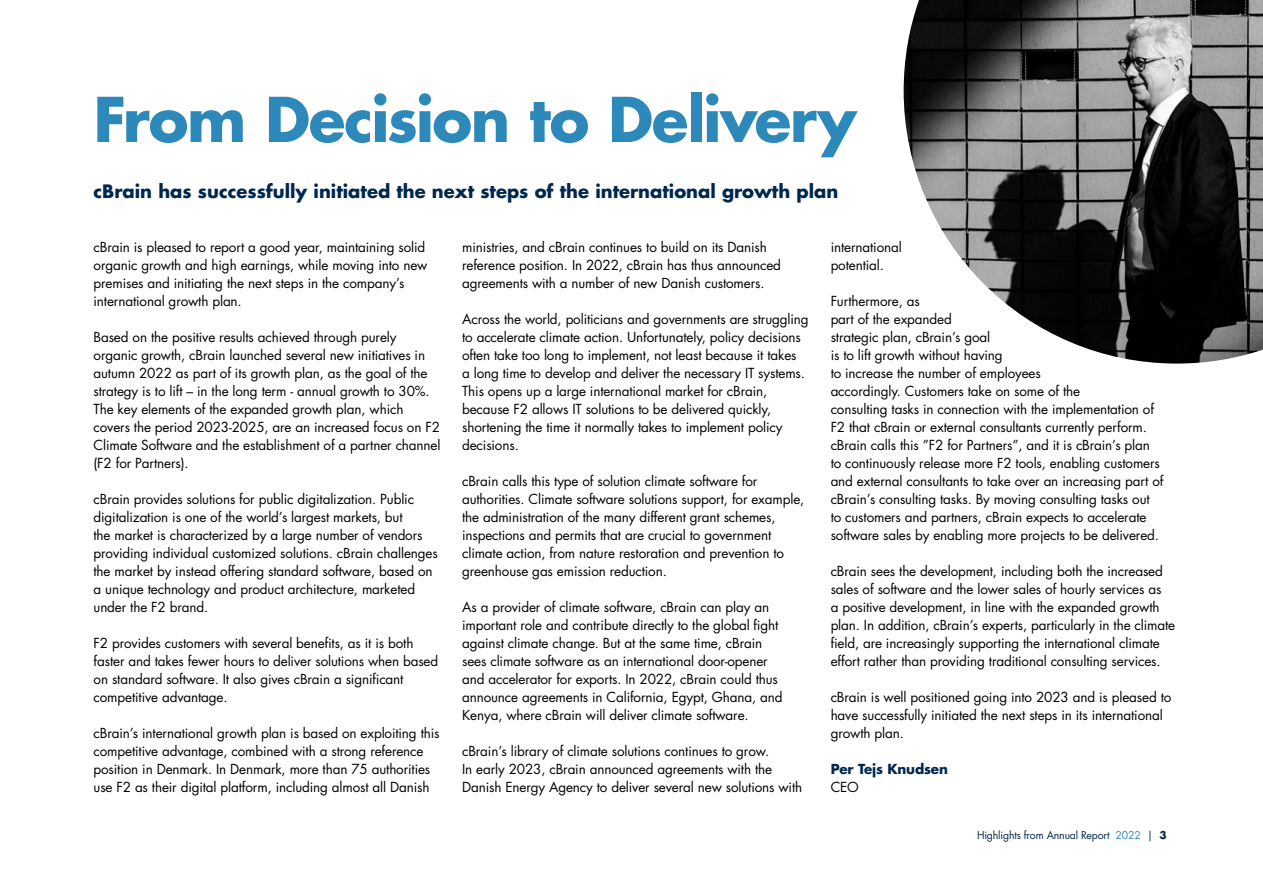
<style>
.page{position:relative;width:1263px;height:893px;background:#fff}
.page>*{position:absolute;margin:0;border:0;box-sizing:border-box;transform-origin:0 0}
.t1{font:700 60px "Futura Std";letter-spacing:-.025em;color:#2c89b9}
.t2{font:700 18px "Futura Std";color:#00274e}
.t3{font:13.5px/18px "Futura Std";letter-spacing:-.01em;color:#000}
.t4{font:700 13.5px "Futura Std";letter-spacing:-.01em;color:#00274e}
.t5{font:10.5px "Futura Std";letter-spacing:-.015em;color:#00274e}
.s1{color:#2c89b9}
.s2{font-weight:700}
</style>
<div class="page">
<img style="left:904px;top:0;width:359px;height:364px">
<h1 class="t1" style="left:94px;top:80px;width:764px">From Decision to Delivery</h1>
<h2 class="t2" style="left:94px;top:179px;width:746px">cBrain has successfully initiated the next steps of the international growth plan</h2>
<p class="t3" style="left:94px;top:239px;width:335px">cBrain is pleased to report a good year, maintaining solid organic growth and high earnings, while moving into new premises and initiating the next steps in the company’s international growth plan.</p>
<p class="t3" style="left:94px;top:329px;width:348px">Based on the positive results achieved through purely organic growth, cBrain launched several new initiatives in autumn 2022 as part of its growth plan, as the goal of the strategy is to lift – in the long term - annual growth to 30%.<br>The key elements of the expanded growth plan, which covers the period 2023-2025, are an increased focus on F2<br>Climate Software and the establishment of a partner channel (F2 for Partners).</p>
<p class="t3" style="left:94px;top:491px;width:346px">cBrain provides solutions for public digitalization. Public digitalization is one of the world’s largest markets, but<br>the market is characterized by a large number of vendors providing individual customized solutions. cBrain challenges the market by instead offering standard software, based on a unique technology and product architecture, marketed under the F2 brand.</p>
<p class="t3" style="left:94px;top:635px;width:346px">F2 provides customers with several benefits, as it is both faster and takes fewer hours to deliver solutions when based on standard software. It also gives cBrain a significant competitive advantage.</p>
<p class="t3" style="left:94px;top:725px;width:347px">cBrain’s international growth plan is based on exploiting this competitive advantage, combined with a strong reference position in Denmark. In Denmark, more than 75 authorities use F2 as their digital platform, including almost all Danish</p>
<p class="t3" style="left:462px;top:239px;width:320px">ministries, and cBrain continues to build on its Danish reference position. In 2022, cBrain has thus announced agreements with a number of new Danish customers.</p>
<p class="t3" style="left:462px;top:311px;width:348px">Across the world, politicians and governments are struggling to accelerate climate action. Unfortunately, policy decisions often take too long to implement, not least because it takes<br>a long time to develop and deliver the necessary IT systems.<br>This opens up a large international market for cBrain, because F2 allows IT solutions to be delivered quickly, shortening the time it normally takes to implement policy decisions.</p>
<p class="t3" style="left:462px;top:473px;width:344px">cBrain calls this type of solution climate software for authorities. Climate software solutions support, for example, the administration of the many different grant schemes, inspections and permits that are crucial to government climate action, from nature restoration and prevention to greenhouse gas emission reduction.</p>
<p class="t3" style="left:462px;top:598px;width:322px">As a provider of climate software, cBrain can play an important role and contribute directly to the global fight against climate change. But at the same time, cBrain sees climate software as an international door-opener and accelerator for exports. In 2022, cBrain could thus announce agreements in California, Egypt, Ghana, and Kenya, where cBrain will deliver climate software.</p>
<p class="t3" style="left:462px;top:742px;width:342px">cBrain’s library of climate solutions continues to grow.<br>In early 2023, cBrain announced agreements with the<br>Danish Energy Agency to deliver several new solutions with</p>
<p class="t3" style="left:831px;top:238px;width:73px">international potential.</p>
<p class="t3" style="left:831px;top:292px;width:334px">Furthermore, as<br>part of the expanded<br>strategic plan, cBrain’s goal<br>is to lift growth without having<br>to increase the number of employees<br>accordingly. Customers take on some of the<br>consulting tasks in connection with the implementation of F2 that cBrain or external consultants currently perform. cBrain calls this ”F2 for Partners”, and it is cBrain’s plan to continuously release more F2 tools, enabling customers and external consultants to take over an increasing part of cBrain’s consulting tasks. By moving consulting tasks out to customers and partners, cBrain expects to accelerate software sales by enabling more projects to be delivered.</p>
<p class="t3" style="left:831px;top:562px;width:346px">cBrain sees the development, including both the increased sales of software and the lower sales of hourly services as<br>a positive development, in line with the expanded growth plan. In addition, cBrain’s experts, particularly in the climate field, are increasingly supporting the international climate effort rather than providing traditional consulting services.</p>
<p class="t3" style="left:831px;top:688px;width:342px">cBrain is well positioned going into 2023 and is pleased to have successfully initiated the next steps in its international growth plan.</p>
<p class="t4" style="left:831px;top:760px;width:119px">Per Tejs Knudsen</p>
<p class="t3" style="left:831px;top:778px;width:30px">CEO</p>
<p class="t5" style="left:977px;top:828px;width:191px">Highlights from Annual Report <span class="s1">2022</span> | <span class="s2">3</span></p>
</div>
